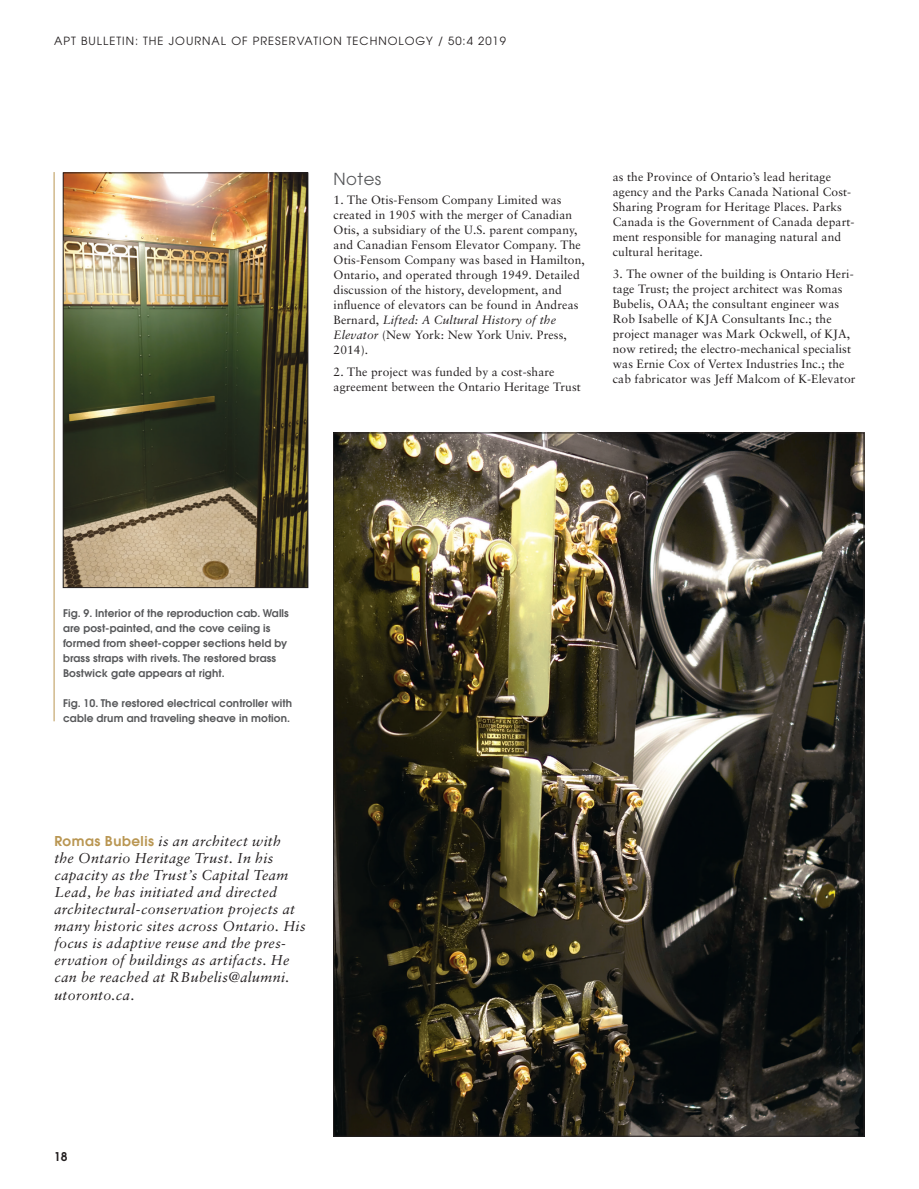
<style>
.page{position:relative;width:919px;height:1189px;background:#fff}
.page>*{position:absolute;margin:0;border:0;box-sizing:border-box;transform-origin:0 0}
.t1{font:16.5px "Avant Garde";letter-spacing:.03em;color:#57585a}
.t2{font:italic 14.25px/17.1px "Sabon";letter-spacing:.025em;color:#231f20}
.t3{font:12px/15px "Sabon";letter-spacing:.01em;color:#231f20}
.t4{font:600 12px "Avant Garde";color:#231f20}
.t5{font:11.25px "Avant Garde";letter-spacing:.09em;color:#231f20}
.t6{font:600 10.5px/15px "Avant Garde";letter-spacing:.01em;color:#57585a}
.s1{font-style:italic}
.s2{font-family:"Avant Garde";font-weight:600;font-style:normal;font-size:13.5px;color:#b99652}
</style>
<div class="page">
<hr style="left:54px;top:172px;width:1px;height:549px;background:#b99652">
<img style="left:335px;top:434px;width:526px;height:700px">
<img style="left:65px;top:175px;width:241px;height:410px">
<div style="left:63px;top:173px;width:245px;height:414px;border:1px solid #231f20"></div>
<p class="t5" style="left:54px;top:34px;width:453px">APT BULLETIN: THE JOURNAL OF PRESERVATION TECHNOLOGY / 50:4 2019</p>
<h1 class="t1" style="left:333px;top:169px;width:49px">Notes</h1>
<p class="t3" style="left:333px;top:192px;width:252px">1. The Otis-Fensom Company Limited was created in 1905 with the merger of Canadian Otis, a subsidiary of the U.S. parent company, and Canadian Fensom Elevator Company. The Otis-Fensom Company was based in Hamilton, Ontario, and operated through 1949. Detailed discussion of the history, development, and influence of elevators can be found in Andreas Bernard, <span class="s1">Lifted: A Cultural History of the Elevator</span> (New York: New York Univ. Press, 2014).</p>
<p class="t3" style="left:333px;top:364px;width:248px">2. The project was funded by a cost-share agreement between the Ontario Heritage Trust</p>
<p class="t3" style="left:612px;top:169px;width:243px">as the Province of Ontario’s lead heritage agency and the Parks Canada National Cost-Sharing Program for Heritage Places. Parks Canada is the Government of Canada depart&shy;ment responsible for managing natural and cultural heritage.</p>
<p class="t3" style="left:612px;top:266px;width:244px">3. The owner of the building is Ontario Heri&shy;tage Trust; the project architect was Romas Bubelis, OAA; the consultant engineer was Rob Isabelle of KJA Consultants Inc.; the project manager was Mark Ockwell, of KJA, now retired; the electro-mechanical specialist was Ernie Cox of Vertex Industries Inc.; the cab fabricator was Jeff Malcom of K-Elevator</p>
<p class="t6" style="left:63px;top:605px;width:227px">Fig. 9. Interior of the reproduction cab. Walls are post-painted, and the cove ceiing is formed from sheet-copper sections held by brass straps with rivets. The restored brass Bostwick gate appears at right.</p>
<p class="t6" style="left:63px;top:695px;width:230px">Fig. 10. The restored electrical controller with cable drum and traveling sheave in motion.</p>
<p class="t2" style="left:54px;top:831px;width:252px"><span class="s2">Romas Bubelis</span> is an architect with<br>the Ontario Heritage Trust. In his capacity as the Trust’s Capital Team Lead, he has initiated and directed architectural-conservation projects at many historic sites across Ontario. His focus is adaptive reuse and the pres&shy;ervation of buildings as artifacts. He can be reached at RBubelis@alumni. utoronto.ca.</p>
<p class="t4" style="left:54px;top:1148px;width:15px">18</p>
</div>
